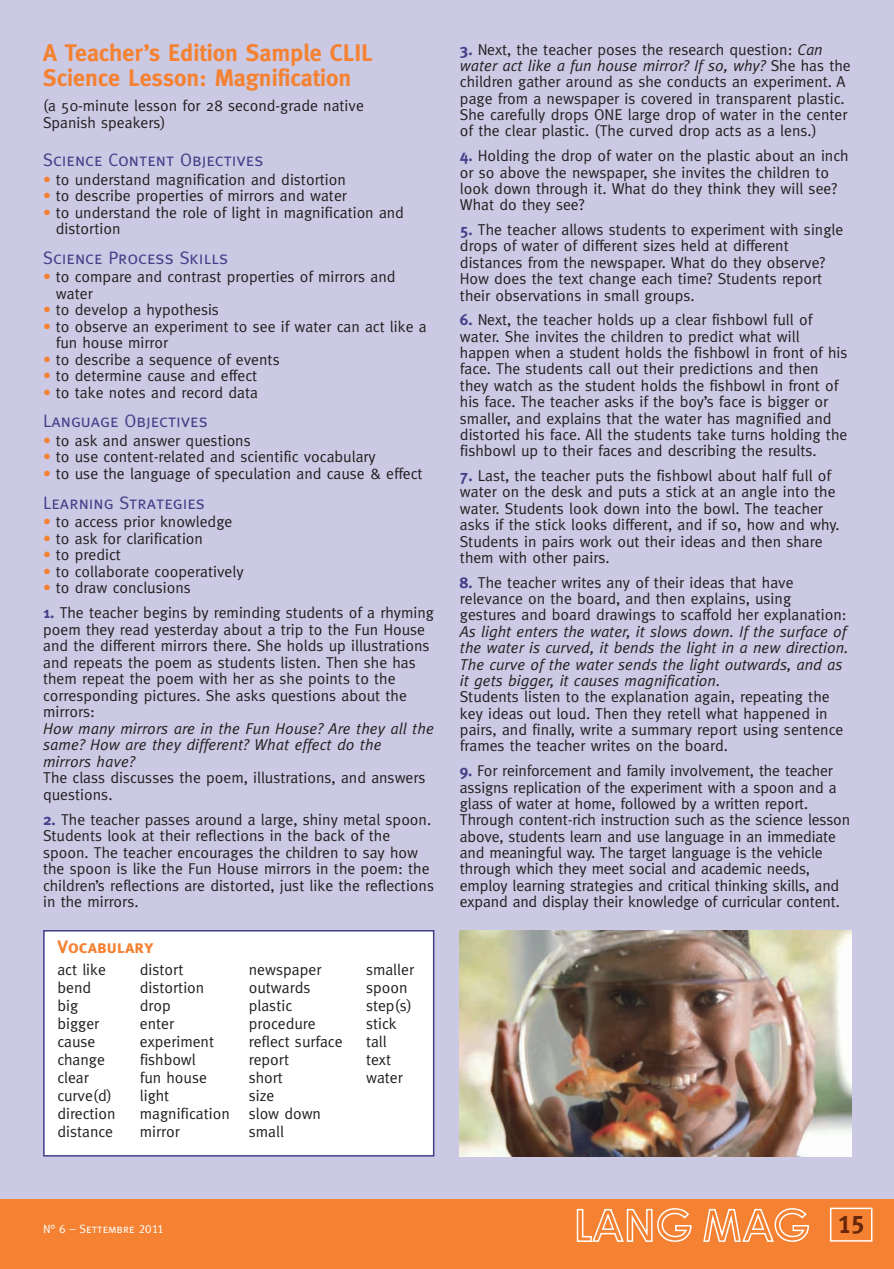
<style>
.page{position:relative;width:894px;height:1269px;background:#fff}
.page>*{position:absolute;margin:0;border:0;box-sizing:border-box;transform-origin:0 0}
.t1{font:25.5px "Meta Bold Caps";color:#68260b}
.t2{font:700 24px/25.5px "Meta";color:#f48232}
.t3{font:18px "Meta Caps";color:#433f88}
.t4{font:18px "Meta Bold Caps";color:#f48232}
.t5{font:15.75px/16.4px "Meta";color:#231f20}
.t6{font:italic 15.75px/16.4px "Meta";color:#231f20}
.t7{font:12px "Meta Caps";color:#fff}
.s1{color:#f48232}
.s2{font-weight:700;color:#433f88}
.s3{font-style:italic}
</style>
<div class="page">
<div style="left:1px;top:0;width:893px;height:1211px;background:#cbc9e4"></div>
<div style="left:0;top:1199px;width:894px;height:69px;background:#f48232"></div>
<div style="left:830px;top:1207px;width:42px;height:34px;border:2px solid #fff"></div>
<svg style="left:703px;top:1208px;width:106px;height:33px"></svg>
<svg style="left:577px;top:1208px;width:114px;height:33px"></svg>
<div style="left:44px;top:930px;width:390px;height:225px;background:#fff"></div>
<div style="left:43px;top:930px;width:391px;height:226px;border:2px solid #433f88"></div>
<img style="left:460px;top:930px;width:391px;height:226px">
<h2 class="t2" style="left:43px;top:41px;width:331px">A Teacher’s Edition Sample CLIL<br>Science Lesson: Magnification</h2>
<p class="t5" style="left:43px;top:99px;width:322px">(a 50-minute lesson for 28 second-grade native<br>Spanish speakers)</p>
<p class="t3" style="left:43px;top:149px;width:222px">Science Content Objectives</p>
<p class="t5" style="left:43px;top:172px;width:304px"><span class="s1">•</span> to understand magnification and distortion</p>
<p class="t5" style="left:43px;top:189px;width:305px"><span class="s1">•</span> to describe properties of mirrors and water</p>
<p class="t5" style="left:56px;top:205px;width:350px;text-indent:-13px"><span class="s1">•</span> to understand the role of light in magnification and distortion</p>
<p class="t3" style="left:43px;top:247px;width:187px">Science Process Skills</p>
<p class="t5" style="left:56px;top:270px;width:341px;text-indent:-13px"><span class="s1">•</span> to compare and contrast properties of mirrors and water</p>
<p class="t5" style="left:43px;top:303px;width:177px"><span class="s1">•</span> to develop a hypothesis</p>
<p class="t5" style="left:56px;top:319px;width:372px;text-indent:-13px"><span class="s1">•</span> to observe an experiment to see if water can act like a fun house mirror</p>
<p class="t5" style="left:43px;top:352px;width:238px"><span class="s1">•</span> to describe a sequence of events</p>
<p class="t5" style="left:43px;top:369px;width:216px"><span class="s1">•</span> to determine cause and effect</p>
<p class="t5" style="left:43px;top:385px;width:216px"><span class="s1">•</span> to take notes and record data</p>
<p class="t3" style="left:43px;top:410px;width:166px">Language Objectives</p>
<p class="t5" style="left:43px;top:433px;width:209px"><span class="s1">•</span> to ask and answer questions</p>
<p class="t5" style="left:43px;top:450px;width:334px"><span class="s1">•</span> to use content-related and scientific vocabulary</p>
<p class="t5" style="left:43px;top:466px;width:381px"><span class="s1">•</span> to use the language of speculation and cause &amp; effect</p>
<p class="t3" style="left:43px;top:492px;width:163px">Learning Strategies</p>
<p class="t5" style="left:43px;top:514px;width:191px"><span class="s1">•</span> to access prior knowledge</p>
<p class="t5" style="left:43px;top:531px;width:161px"><span class="s1">•</span> to ask for clarification</p>
<p class="t5" style="left:43px;top:547px;width:79px"><span class="s1">•</span> to predict</p>
<p class="t5" style="left:43px;top:564px;width:202px"><span class="s1">•</span> to collaborate cooperatively</p>
<p class="t5" style="left:43px;top:580px;width:149px"><span class="s1">•</span> to draw conclusions</p>
<p class="t5" style="left:43px;top:605px;width:392px"><span class="s2">1.</span> The teacher begins by reminding students of a rhyming poem they read yesterday about a trip to the Fun House and the different mirrors there. She holds up illustrations and repeats the poem as students listen. Then she has them repeat the poem with her as she points to the corresponding pictures. She asks questions about the mirrors:</p>
<p class="t6" style="left:43px;top:721px;width:392px">How many mirrors are in the Fun House? Are they all the same? How are they different? What effect do the<br>mirrors have?</p>
<p class="t5" style="left:43px;top:770px;width:384px">The class discusses the poem, illustrations, and answers questions.</p>
<p class="t5" style="left:43px;top:812px;width:392px"><span class="s2">2.</span> The teacher passes around a large, shiny metal spoon.<br>Students look at their reflections in the back of the spoon. The teacher encourages the children to say how the spoon is like the Fun House mirrors in the poem: the children’s reflections are distorted, just like the reflections in the mirrors.</p>
<p class="t4" style="left:57px;top:936px;width:97px">Vocabulary</p>
<p class="t5" style="left:57px;top:962px;width:50px">act like</p>
<p class="t5" style="left:140px;top:962px;width:45px">distort</p>
<p class="t5" style="left:249px;top:962px;width:74px">newspaper</p>
<p class="t5" style="left:366px;top:962px;width:50px">smaller</p>
<p class="t5" style="left:57px;top:980px;width:35px">bend</p>
<p class="t5" style="left:140px;top:980px;width:66px">distortion</p>
<p class="t5" style="left:249px;top:980px;width:63px">outwards</p>
<p class="t5" style="left:366px;top:980px;width:43px">spoon</p>
<p class="t5" style="left:57px;top:998px;width:22px">big</p>
<p class="t5" style="left:140px;top:998px;width:32px">drop</p>
<p class="t5" style="left:249px;top:998px;width:45px">plastic</p>
<p class="t5" style="left:366px;top:998px;width:47px">step(s)</p>
<p class="t5" style="left:57px;top:1016px;width:43px">bigger</p>
<p class="t5" style="left:140px;top:1016px;width:36px">enter</p>
<p class="t5" style="left:249px;top:1016px;width:68px">procedure</p>
<p class="t5" style="left:366px;top:1016px;width:32px">stick</p>
<p class="t5" style="left:57px;top:1034px;width:39px">cause</p>
<p class="t5" style="left:140px;top:1034px;width:76px">experiment</p>
<p class="t5" style="left:249px;top:1034px;width:95px">reflect surface</p>
<p class="t5" style="left:366px;top:1034px;width:22px">tall</p>
<p class="t5" style="left:57px;top:1052px;width:49px">change</p>
<p class="t5" style="left:140px;top:1052px;width:57px">fishbowl</p>
<p class="t5" style="left:249px;top:1052px;width:42px">report</p>
<p class="t5" style="left:366px;top:1052px;width:27px">text</p>
<p class="t5" style="left:57px;top:1070px;width:33px">clear</p>
<p class="t5" style="left:140px;top:1070px;width:69px">fun house</p>
<p class="t5" style="left:249px;top:1070px;width:36px">short</p>
<p class="t5" style="left:366px;top:1070px;width:38px">water</p>
<p class="t5" style="left:57px;top:1088px;width:56px">curve(d)</p>
<p class="t5" style="left:140px;top:1088px;width:31px">light</p>
<p class="t5" style="left:249px;top:1088px;width:27px">size</p>
<p class="t5" style="left:57px;top:1106px;width:60px">direction</p>
<p class="t5" style="left:140px;top:1106px;width:183px">magnification slow down</p>
<p class="t5" style="left:57px;top:1124px;width:57px">distance</p>
<p class="t5" style="left:140px;top:1124px;width:41px">mirror</p>
<p class="t5" style="left:249px;top:1124px;width:37px">small</p>
<p class="t5" style="left:460px;top:42px;width:392px"><span class="s2">3.</span> Next, the teacher poses the research question: <span class="s3">Can water act like a fun house mirror? If so, why?</span> She has the children gather around as she conducts an experiment. A page from a newspaper is covered in transparent plastic.<br>She carefully drops ONE large drop of water in the center of the clear plastic. (The curved drop acts as a lens.)</p>
<p class="t5" style="left:460px;top:149px;width:390px"><span class="s2">4.</span> Holding the drop of water on the plastic about an inch or so above the newspaper, she invites the children to look down through it. What do they think they will see?<br>What do they see?</p>
<p class="t5" style="left:460px;top:223px;width:385px"><span class="s2">5.</span> The teacher allows students to experiment with single drops of water of different sizes held at different distances from the newspaper. What do they observe?<br>How does the text change each time? Students report their observations in small groups.</p>
<p class="t5" style="left:460px;top:313px;width:389px"><span class="s2">6.</span> Next, the teacher holds up a clear fishbowl full of water. She invites the children to predict what will happen when a student holds the fishbowl in front of his face. The students call out their predictions and then they watch as the student holds the fishbowl in front of his face. The teacher asks if the boy’s face is bigger or smaller, and explains that the water has magnified and distorted his face. All the students take turns holding the fishbowl up to their faces and describing the results.</p>
<p class="t5" style="left:460px;top:468px;width:381px"><span class="s2">7.</span> Last, the teacher puts the fishbowl about half full of water on the desk and puts a stick at an angle into the water. Students look down into the bowl. The teacher asks if the stick looks different, and if so, how and why.<br>Students in pairs work out their ideas and then share them with other pairs.</p>
<p class="t5" style="left:460px;top:575px;width:388px"><span class="s2">8.</span> The teacher writes any of their ideas that have relevance on the board, and then explains, using gestures and board drawings to scaffold her explanation:</p>
<p class="t6" style="left:460px;top:624px;width:390px">As light enters the water, it slows down. If the surface of the water is curved, it bends the light in a new direction.<br>The curve of the water sends the light outwards, and as it gets bigger, it causes magnification.</p>
<p class="t5" style="left:460px;top:690px;width:385px">Students listen to the explanation again, repeating the key ideas out loud. Then they retell what happened in pairs, and finally, write a summary report using sentence frames the teacher writes on the board.</p>
<p class="t5" style="left:460px;top:763px;width:392px"><span class="s2">9.</span> For reinforcement and family involvement, the teacher assigns replication of the experiment with a spoon and a glass of water at home, followed by a written report.<br>Through content-rich instruction such as the science lesson above, students learn and use language in an immediate and meaningful way. The target language is the vehicle through which they meet social and academic needs, employ learning strategies and critical thinking skills, and expand and display their knowledge of curricular content.</p>
<p class="t7" style="left:43px;top:1221px;width:122px">N° 6 – Settembre 2011</p>
<h1 class="t1" style="left:837px;top:1209px;width:29px">15</h1>
</div>
